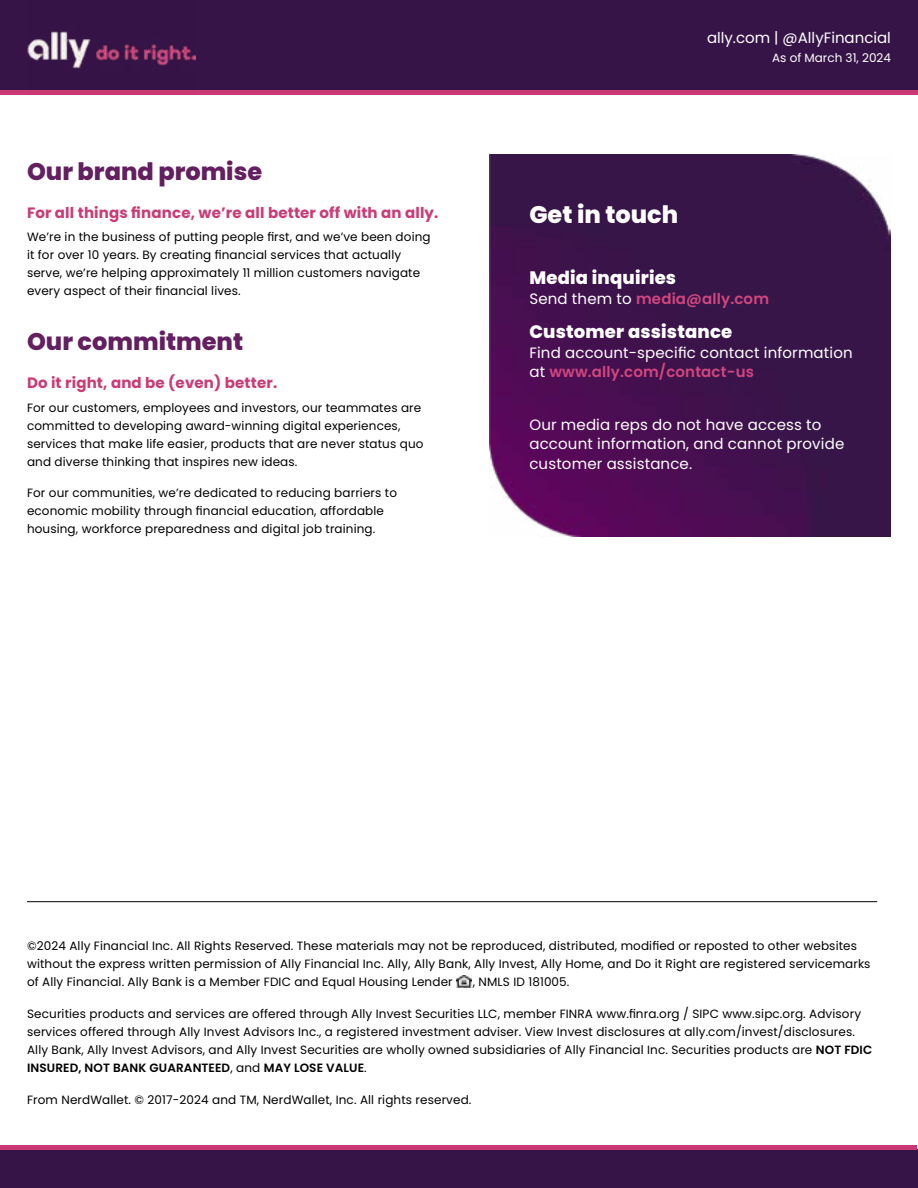
<style>
.page{position:relative;width:918px;height:1188px;background:#fff}
.page>*{position:absolute;margin:0;border:0;box-sizing:border-box;transform-origin:0 0}
.t1{font:800 24px "Poppins";color:#631f5f}
.t2{font:800 24px "Poppins";color:#fff}
.t3{font:800 18px "Poppins";letter-spacing:.01em;color:#fff}
.t4{font:15px/19.5px "Poppins";letter-spacing:.01em;color:#fff}
.t5{font:700 15px "Poppins";letter-spacing:.01em;color:#cc3a75}
.t6{font:600 15px "Poppins";letter-spacing:.01em;color:#d0477f}
.t7{font:12px/18px "Poppins";letter-spacing:.01em;color:#000}
.t8{font:12px "Poppins";color:#fff}
.s1{font-weight:400;color:#fff}
.s2{font-weight:600;color:#d0477f}
.s3{font-weight:600}
</style>
<div class="page">
<div style="left:0;top:0;width:918px;height:90px;background:#371447"></div>
<div style="left:0;top:90px;width:918px;height:5px;background:#cb3974"></div>
<img style="left:489px;top:155px;width:402px;height:381px">
<img style="left:27px;top:31px;width:168px;height:38px">
<img style="left:456px;top:976px;width:16px;height:11px">
<div style="left:0;top:1150px;width:918px;height:38px;background:#371447"></div>
<div style="left:1px;top:1145px;width:916px;height:5px;background:#cb3974"></div>
<hr style="left:27px;top:901px;width:850px;height:1px;background:#000">
<h1 class="t1" style="left:27px;top:157px;width:237px">Our brand promise</h1>
<p class="t5" style="left:27px;top:204px;width:413px">For all things finance, we’re all better off with an ally.</p>
<p class="t7" style="left:27px;top:228px;width:405px">We’re in the business of putting people first, and we’ve been doing it for over 10 years. By creating financial services that actually serve, we’re helping approximately 11 million customers navigate every aspect of their financial lives.</p>
<h1 class="t1" style="left:27px;top:328px;width:218px">Our commitment</h1>
<p class="t5" style="left:27px;top:374px;width:252px">Do it right, and be (even) better.</p>
<p class="t7" style="left:27px;top:399px;width:398px">For our customers, employees and investors, our teammates are committed to developing award-winning digital experiences, services that make life easier, products that are never status quo and diverse thinking that inspires new ideas.</p>
<p class="t7" style="left:27px;top:484px;width:372px">For our communities, we’re dedicated to reducing barriers to economic mobility through financial education, affordable housing, workforce preparedness and digital job training.</p>
<p class="t4" style="left:707px;top:28px;width:185px">ally.com | @AllyFinancial</p>
<p class="t8" style="left:772px;top:51px;width:120px">As of March 31, 2024</p>
<h1 class="t2" style="left:529px;top:200px;width:150px">Get in touch</h1>
<h2 class="t3" style="left:529px;top:267px;width:148px">Media inquiries</h2>
<p class="t6" style="left:529px;top:290px;width:241px"><span class="s1">Send them to</span> media@ally.com</p>
<h2 class="t3" style="left:529px;top:321px;width:204px">Customer assistance</h2>
<p class="t4" style="left:529px;top:343px;width:325px">Find account-specific contact information at <span class="s2">www.ally.com/contact-us</span></p>
<p class="t4" style="left:529px;top:415px;width:316px">Our media reps do not have access to account information, and cannot provide customer assistance.</p>
<p class="t7" style="left:27px;top:937px;width:845px">©2024 Ally Financial Inc. All Rights Reserved. These materials may not be reproduced, distributed, modified or reposted to other websites without the express written permission of Ally Financial Inc. Ally, Ally Bank, Ally Invest, Ally Home, and Do it Right are registered servicemarks of Ally Financial. Ally Bank is a Member FDIC and Equal Housing Lender</p>
<p class="t7" style="left:473px;top:973px;width:98px">, NMLS ID 181005.</p>
<p class="t7" style="left:27px;top:1005px;width:847px">Securities products and services are offered through Ally Invest Securities LLC, member FINRA www.finra.org / SIPC www.sipc.org. Advisory services offered through Ally Invest Advisors Inc., a registered investment adviser. View Invest disclosures at ally.com/invest/disclosures.<br>Ally Bank, Ally Invest Advisors, and Ally Invest Securities are wholly owned subsidiaries of Ally Financial Inc. Securities products are <span class="s3">NOT FDIC INSURED, NOT BANK GUARANTEED</span>, and <span class="s3">MAY LOSE VALUE</span>.</p>
<p class="t7" style="left:27px;top:1091px;width:446px">From NerdWallet. © 2017-2024 and TM, NerdWallet, Inc. All rights reserved.</p>
</div>
